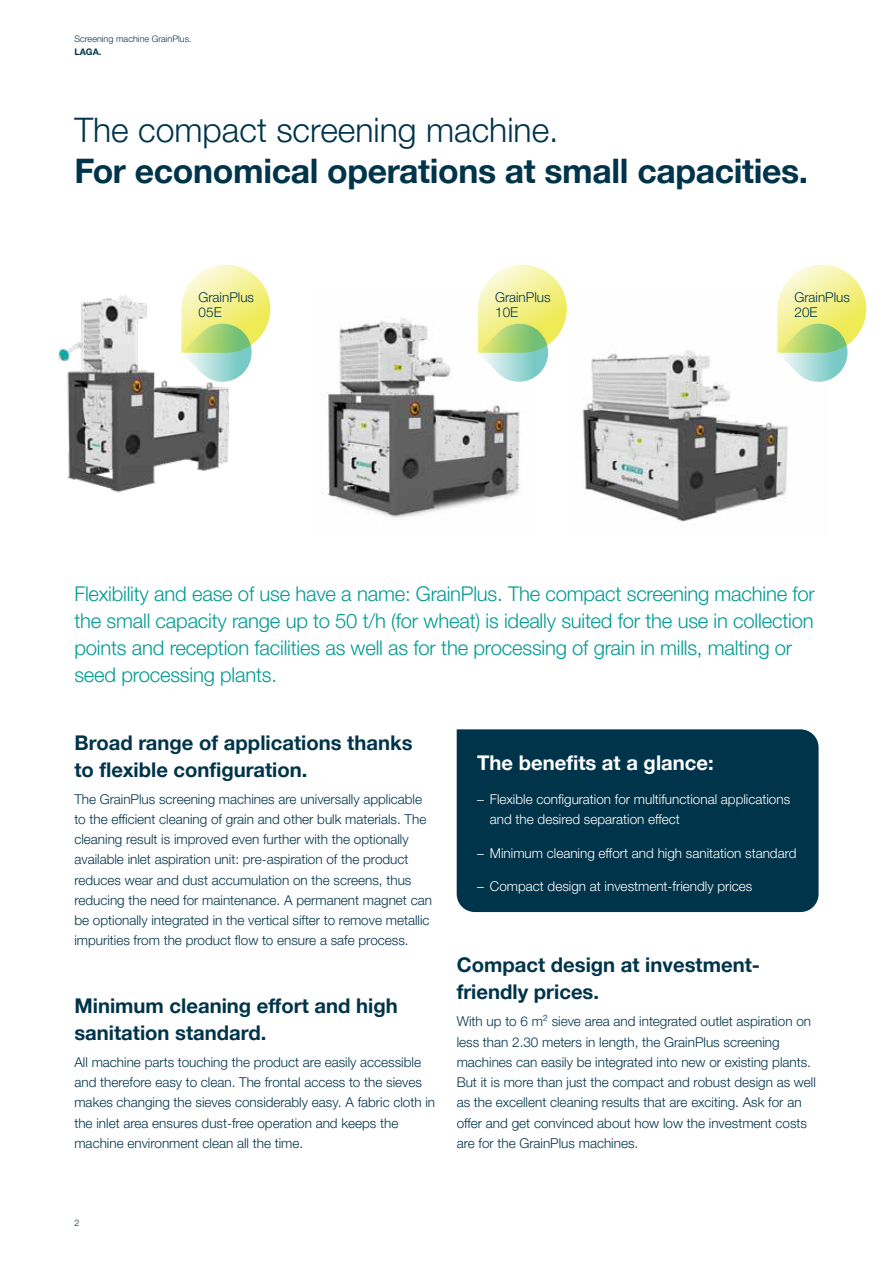
<style>
.page{position:relative;width:893px;height:1263px;background:#fff}
.page>*{position:absolute;margin:0;border:0;box-sizing:border-box;transform-origin:0 0}
.t1{font:700 33.75px "Helvetica Neue LTW1 G";letter-spacing:-.01em;color:#00344a}
.t2{font:300 33.75px "Helvetica Neue LTW1 G";color:#00344a}
.t3{font:300 20.25px/27px "Helvetica Neue LTW1 G";letter-spacing:-.01em;color:#009a93}
.t4{font:700 20.25px/27px "Helvetica Neue LTW1 G";color:#00344a}
.t5{font:700 20.25px "Helvetica Neue LTW1 G";color:#fff}
.t6{font:300 13.5px/20.2px "Helvetica Neue LTW1 G";color:#00344a}
.t7{font:300 13.5px/20.2px "Helvetica Neue LTW1 G";color:#fff}
.t8{font:300 9px "Helvetica Neue LTW1 G";letter-spacing:.005em;color:#00344a}
.t9{font:700 9px "Helvetica Neue LTW1 G";color:#00344a}
</style>
<div class="page">
<img style="left:326px;top:318px;width:194px;height:200px">
<img style="left:583px;top:350px;width:207px;height:178px">
<svg style="left:777px;top:265px;width:89px;height:120px"></svg>
<svg style="left:478px;top:265px;width:89px;height:120px"></svg>
<svg style="left:189px;top:265px;width:81px;height:76px"></svg>
<div style="left:457px;top:729px;width:362px;height:183px;background:#00344a"></div>
<img style="left:58px;top:284px;width:198px;height:209px">
<p class="t8" style="left:74px;top:33px;width:119px">Screening machine GrainPlus.</p>
<p class="t9" style="left:74px;top:47px;width:29px">LAGA.</p>
<h1 class="t2" style="left:74px;top:109px;width:486px">The compact screening machine.</h1>
<h1 class="t1" style="left:74px;top:150px;width:735px">For economical operations at small capacities.</h1>
<p class="t6" style="left:199px;top:290px;width:57px;line-height:15px">GrainPlus<br>05E</p>
<p class="t6" style="left:495px;top:290px;width:57px;line-height:15px">GrainPlus<br>10E</p>
<p class="t6" style="left:795px;top:290px;width:57px;line-height:15px">GrainPlus<br>20E</p>
<p class="t3" style="left:74px;top:580px;width:742px">Flexibility and ease of use have a name: GrainPlus. The compact screening machine for the small capacity range up to 50 t/h (for wheat) is ideally suited for the use in collection points and reception facilities as well as for the processing of grain in mills, malting or seed processing plants.</p>
<h2 class="t4" style="left:74px;top:729px;width:340px">Broad range of applications thanks to flexible configuration.</h2>
<p class="t6" style="left:74px;top:789px;width:359px">The GrainPlus screening machines are universally applicable to the efficient cleaning of grain and other bulk materials. The cleaning result is improved even further with the optionally available inlet aspiration unit: pre-aspiration of the product reduces wear and dust accumulation on the screens, thus reducing the need for maintenance. A permanent magnet can be optionally integrated in the vertical sifter to remove metallic impurities from the product flow to ensure a safe process.</p>
<h2 class="t4" style="left:74px;top:992px;width:325px">Minimum cleaning effort and high sanitation standard.</h2>
<p class="t6" style="left:74px;top:1052px;width:362px">All machine parts touching the product are easily accessible and therefore easy to clean. The frontal access to the sieves makes changing the sieves considerably easy. A fabric cloth in the inlet area ensures dust-free operation and keeps the machine environment clean all the time.</p>
<h2 class="t5" style="left:477px;top:750px;width:238px">The benefits at a glance:</h2>
<p class="t7" style="left:490px;top:789px;width:302px;text-indent:-13px">– Flexible configuration for multifunctional applications and the desired separation effect</p>
<p class="t7" style="left:477px;top:843px;width:321px">– Minimum cleaning effort and high sanitation standard</p>
<p class="t7" style="left:477px;top:876px;width:277px">– Compact design at investment-friendly prices</p>
<h2 class="t4" style="left:457px;top:951px;width:305px">Compact design at investment&shy;friendly prices.</h2>
<p class="t6" style="left:457px;top:1011px;width:361px">With up to 6 m² sieve area and integrated outlet aspiration on less than 2.30 meters in length, the GrainPlus screening machines can easily be integrated into new or existing plants.<br>But it is more than just the compact and robust design as well as the excellent cleaning results that are exciting. Ask for an offer and get convinced about how low the investment costs are for the GrainPlus machines.</p>
<p class="t8" style="left:74px;top:1217px;width:7px">2</p>
</div>
